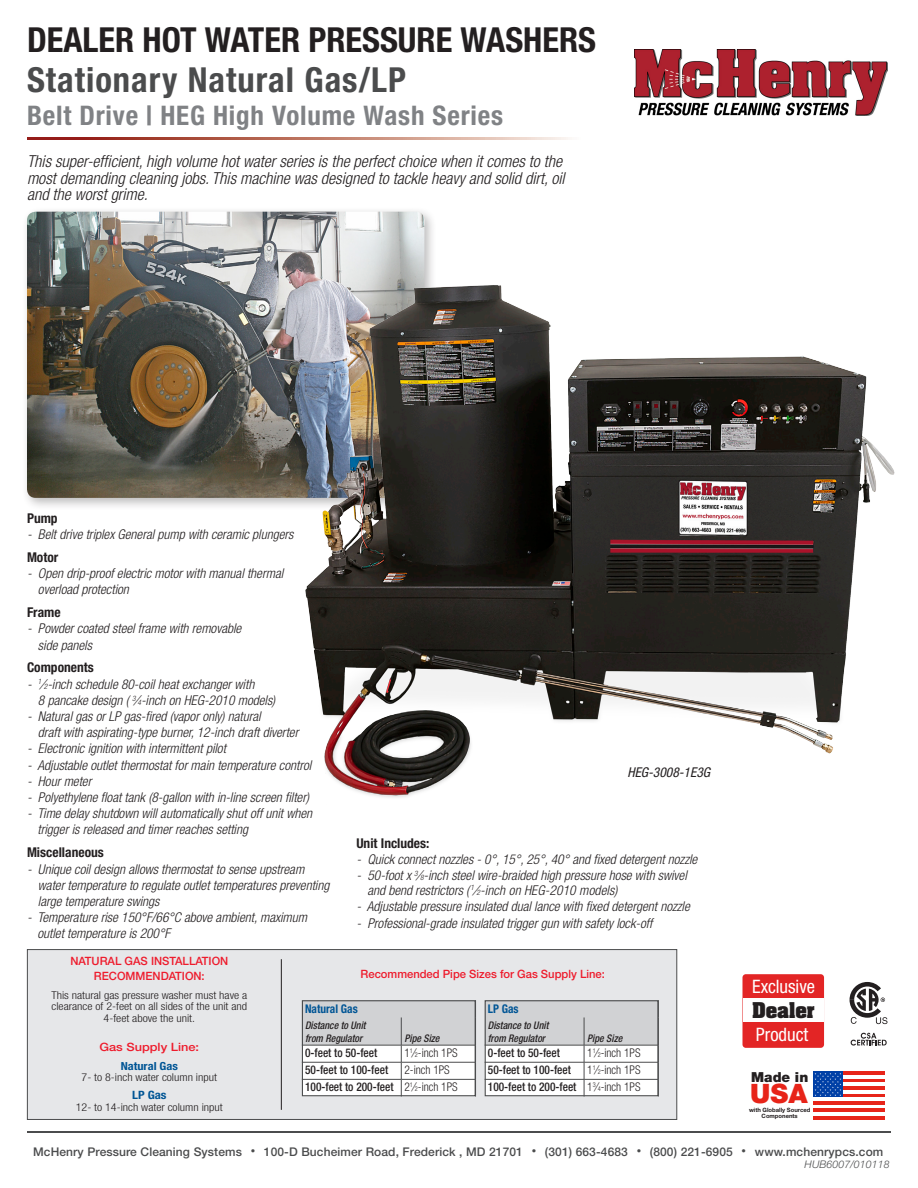
<style>
.page{position:relative;width:918px;height:1188px;background:#fff}
.page>*{position:absolute;margin:0;border:0;box-sizing:border-box;transform-origin:0 0}
.t1{font:700 condensed 34.5px "Helvetica Neue LT Std";color:#231f20}
.t2{font:700 condensed 34.5px "Helvetica Neue LT Std";letter-spacing:.03em;color:#4b4c4d}
.t3{font:700 condensed 27px "Helvetica Neue LT Std";letter-spacing:.03em;color:#808285}
.t4{font:900 26.7px "Helvetica Neue LT Std";color:#e72419}
.t5{font:condensed 18.6px "Helvetica Neue";color:#fff}
.t6{font:700 18.6px "Aachen LT";color:#231f20}
.t7{font:italic 300 condensed 16.5px/16.5px "Helvetica Neue LT Std";color:#231f20}
.t8{font:900 13.8px "Helvetica Neue LT Std";color:#231f20}
.t9{font:italic 300 condensed 13.5px/16.2px "Helvetica Neue LT Std";color:#231f20}
.t10{font:700 condensed 13.5px "Helvetica Neue LT Std";color:#231f20}
.t11{font:italic condensed 13.5px "Helvetica Neue LT Std";color:#231f20}
.t12{font:500 12px "Helvetica Neue LT Std";letter-spacing:.01em;color:#4b4c4d}
.t13{font:500 condensed 12px "Helvetica Neue LT Std";color:#231f20;scale:.95 1}
.t14{font:300 condensed 12px "Helvetica Neue LT Std";color:#231f20;scale:.95 1}
.t15{font:700 condensed 12px "Helvetica Neue LT Std";color:#005595;scale:.95 1}
.t16{font:500 11.55px "Helvetica Neue LT Std";color:#ee1b2c}
.t17{font:500 11.55px "Helvetica Neue LT Std";color:#ee1b2c;scale:1.11 1}
.t18{font:700 condensed 11.55px "Helvetica Neue LT Std";color:#005595;scale:1.11 1}
.t19{font:700 condensed 11.1px "Helvetica Neue LT Std";color:#005595;scale:1.11 1}
.t20{font:300 condensed 10.8px/11.6px "Helvetica Neue LT Std";color:#231f20;text-align:center;scale:1.11 1}
.t21{font:italic 500 condensed 10.5px/12.6px "Helvetica Neue LT Std";color:#231f20;scale:.95 1}
.t22{font:italic 300 10.5px "Helvetica Neue LT Std";letter-spacing:.01em;color:#4b4c4d}
.t23{font:700 5.85px/5.8px "Helvetica Neue LT Std";color:#231f20;text-align:center}
.s1{font-size:7.35px}
.s2{font-size:6.6px}
.s3{font-size:9px}
</style>
<div class="page">
<img style="left:634px;top:50px;width:254px;height:65px">
<hr style="left:27px;top:1131px;width:864px;height:2px;background:#4b4c4d">
<svg style="left:28px;top:137px;width:540px;height:2px"></svg>
<div style="left:21px;top:206px;width:416px;height:304px;background:#231f20;opacity:.3"></div>
<img style="left:27px;top:212px;width:397px;height:286px">
<img style="left:302px;top:282px;width:593px;height:516px">
<div style="left:27px;top:949px;width:650px;height:171px;background:#e6e7e9;border:1px solid #4b4c4d"></div>
<hr style="left:281px;top:959px;width:1px;height:151px;background:#231f20">
<svg style="left:304px;top:1002px;width:170px;height:92px;background:#e2e3e4"></svg>
<div style="left:302px;top:1000px;width:174px;height:96px;border:1px solid #4b4c4d"></div>
<svg style="left:487px;top:1002px;width:170px;height:92px;background:#e2e3e4"></svg>
<div style="left:485px;top:1000px;width:174px;height:96px;border:1px solid #4b4c4d"></div>
<svg style="left:850px;top:982px;width:37px;height:42px"></svg>
<svg style="left:851px;top:1033px;width:36px;height:13px"></svg>
<div style="left:742px;top:974px;width:82px;height:74px;background:#e32525;border-radius:3px"></div>
<div style="left:743px;top:999px;width:80px;height:23px;background:#fff"></div>
<svg style="left:813px;top:1071px;width:71px;height:49px"></svg>
<h1 class="t1" style="left:27px;top:18px;width:571px">DEALER HOT WATER PRESSURE WASHERS</h1>
<p class="t2" style="left:27px;top:58px;width:381px">Stationary Natural Gas/LP</p>
<p class="t3" style="left:27px;top:99px;width:478px">Belt Drive | HEG High Volume Wash Series</p>
<p class="t7" style="left:27px;top:154px;width:539px">This super-efficient, high volume hot water series is the perfect choice when it comes to the most demanding cleaning jobs. This machine was designed to tackle heavy and solid dirt, oil and the worst grime.</p>
<p class="t10" style="left:27px;top:510px;width:32px">Pump</p>
<p class="t9" style="left:27px;top:526px;width:268px">- Belt drive triplex General pump with ceramic plungers</p>
<p class="t10" style="left:27px;top:549px;width:33px">Motor</p>
<p class="t9" style="left:38px;top:565px;width:247px;text-indent:-11px">- Open drip-proof electric motor with manual thermal overload protection</p>
<p class="t10" style="left:27px;top:604px;width:35px">Frame</p>
<p class="t9" style="left:38px;top:621px;width:205px;text-indent:-11px">- Powder coated steel frame with removable side panels</p>
<p class="t10" style="left:27px;top:660px;width:68px">Components</p>
<p class="t9" style="left:38px;top:676px;width:239px;text-indent:-11px">- <sup>1</sup>⁄<span class="s1">2</span>-inch schedule 80-coil heat exchanger with<br>8 pancake design ( <sup>3</sup>⁄<span class="s1">4</span>-inch on HEG-2010 models)</p>
<p class="t9" style="left:38px;top:709px;width:262px;text-indent:-11px">- Natural gas or LP gas-fired (vapor only) natural<br>draft with aspirating-type burner, 12-inch draft diverter</p>
<p class="t9" style="left:27px;top:741px;width:201px">- Electronic ignition with intermittent pilot</p>
<p class="t9" style="left:27px;top:757px;width:286px">- Adjustable outlet thermostat for main temperature control</p>
<p class="t9" style="left:27px;top:773px;width:66px">- Hour meter</p>
<p class="t9" style="left:27px;top:790px;width:284px">- Polyethylene float tank (8-gallon with in-line screen filter)</p>
<p class="t9" style="left:37px;top:806px;width:276px;text-indent:-10px">- Time delay shutdown will automatically shut off unit when trigger is released and timer reaches setting</p>
<p class="t10" style="left:27px;top:844px;width:78px">Miscellaneous</p>
<p class="t9" style="left:38px;top:861px;width:293px;text-indent:-11px">- Unique coil design allows thermostat to sense upstream water temperature to regulate outlet temperatures preventing large temperature swings</p>
<p class="t9" style="left:37px;top:910px;width:271px;text-indent:-10px">- Temperature rise 150°F/66°C above ambient, maximum outlet temperature is 200°F</p>
<p class="t11" style="left:627px;top:765px;width:84px">HEG-3008-1E3G</p>
<p class="t10" style="left:356px;top:835px;width:74px">Unit Includes:</p>
<p class="t9" style="left:356px;top:851px;width:342px">- Quick connect nozzles - 0°, 15°, 25°, 40° and fixed detergent nozzle</p>
<p class="t9" style="left:367px;top:868px;width:321px;line-height:15px;text-indent:-11px">- 50-foot x <sup>3</sup>⁄<span class="s1">8</span>-inch steel wire-braided high pressure hose with swivel and bend restrictors (<sup>1</sup>⁄<span class="s1">2</span>-inch on HEG-2010 models)</p>
<p class="t9" style="left:356px;top:899px;width:335px">- Adjustable pressure insulated dual lance with fixed detergent nozzle</p>
<p class="t9" style="left:356px;top:915px;width:297px">- Professional-grade insulated trigger gun with safety lock-off</p>
<p class="t16" style="left:361px;top:967px;width:246px">Recommended Pipe Sizes for Gas Supply Line:</p>
<p class="t16" style="left:70px;top:954px;width:159px">NATURAL GAS INSTALLATION</p>
<p class="t16" style="left:94px;top:969px;width:112px">RECOMMENDATION:</p>
<p class="t20" style="left:51px;top:989px;width:178px">This natural gas pressure washer must have a clearance of 2-feet on all sides of the unit and<br>4-feet above the unit.</p>
<p class="t17" style="left:100px;top:1040px;width:91px">Gas Supply Line:</p>
<p class="t19" style="left:121px;top:1059px;width:53px">Natural Gas</p>
<p class="t20" style="left:82px;top:1072px;width:123px">7- to 8-inch water column input</p>
<p class="t18" style="left:132px;top:1088px;width:33px">LP Gas</p>
<p class="t20" style="left:76px;top:1101px;width:134px">12- to 14-inch water column input</p>
<p class="t15" style="left:305px;top:1002px;width:57px">Natural Gas</p>
<p class="t21" style="left:305px;top:1019px;width:65px">Distance to Unit from Regulator</p>
<p class="t15" style="left:488px;top:1002px;width:34px">LP Gas</p>
<p class="t21" style="left:488px;top:1019px;width:65px">Distance to Unit from Regulator</p>
<p class="t21" style="left:405px;top:1032px;width:38px">Pipe Size</p>
<p class="t21" style="left:587px;top:1032px;width:38px">Pipe Size</p>
<p class="t13" style="left:305px;top:1046px;width:77px">0-feet to 50-feet</p>
<p class="t14" style="left:405px;top:1046px;width:58px">1<sup>1</sup>⁄<span class="s2">2</span>-inch 1PS</p>
<p class="t13" style="left:305px;top:1063px;width:89px">50-feet to 100-feet</p>
<p class="t14" style="left:405px;top:1063px;width:49px">2-inch 1PS</p>
<p class="t13" style="left:305px;top:1080px;width:95px">100-feet to 200-feet</p>
<p class="t14" style="left:405px;top:1080px;width:58px">2<sup>1</sup>⁄<span class="s2">2</span>-inch 1PS</p>
<p class="t13" style="left:488px;top:1046px;width:77px">0-feet to 50-feet</p>
<p class="t14" style="left:587px;top:1046px;width:58px">1<sup>1</sup>⁄<span class="s2">2</span>-inch 1PS</p>
<p class="t13" style="left:488px;top:1063px;width:89px">50-feet to 100-feet</p>
<p class="t14" style="left:587px;top:1063px;width:58px">1<sup>1</sup>⁄<span class="s2">2</span>-inch 1PS</p>
<p class="t13" style="left:488px;top:1080px;width:95px">100-feet to 200-feet</p>
<p class="t14" style="left:587px;top:1080px;width:58px">1<sup>3</sup>⁄<span class="s2">4</span>-inch 1PS</p>
<p class="t5" style="left:752px;top:976px;width:65px">Exclusive</p>
<p class="t5" style="left:756px;top:1024px;width:54px">Product</p>
<p class="t6" style="left:752px;top:997px;width:64px">Dealer</p>
<p class="t8" style="left:751px;top:1068px;width:59px">Made in</p>
<p class="t23" style="left:749px;top:1107px;width:63px">with Globally Sourced<br>Components</p>
<p class="t4" style="left:750px;top:1078px;width:59px">USA</p>
<p class="t12" style="left:33px;top:1144px;width:852px">McHenry Pressure Cleaning Systems <span class="s3">•</span> 100-D Bucheimer Road, Frederick , MD 21701 <span class="s3">•</span> (301) 663-4683 <span class="s3">•</span> (800) 221-6905 <span class="s3">•</span> www.mchenrypcs.com</p>
<p class="t22" style="left:805px;top:1159px;width:87px">HUB6007/010118</p>
</div>
